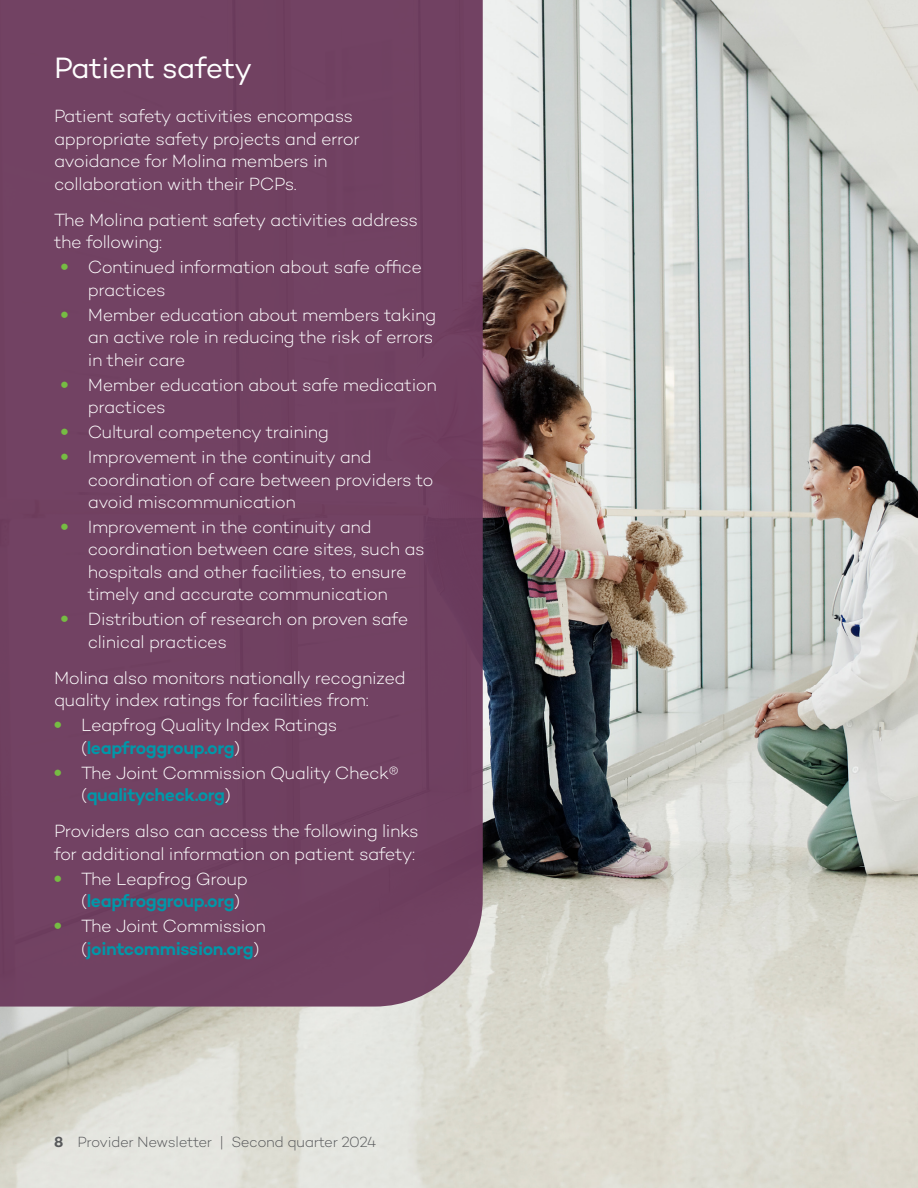
<style>
.page{position:relative;width:918px;height:1188px;background:#fff}
.page>*{position:absolute;margin:0;border:0;box-sizing:border-box;transform-origin:0 0}
.t1{font:30px "Campton";letter-spacing:-.03em;color:#fff}
.t2{font:300 18px/22.5px "Campton";letter-spacing:-.025em;color:#fff}
.t3{font:300 15px "Campton";letter-spacing:-.03em;color:#58595b}
.s1{font-weight:700;font-size:21px;color:#76bc43}
.s2{font-weight:600;color:#0098a9}
.s3{font-weight:600}
</style>
<div class="page">
<img style="left:0;top:0;width:918px;height:1188px">
<div style="left:0;top:0;width:483px;height:1007px;background:#724263"></div>
<h2 class="t1" style="left:54px;top:49px;width:200px">Patient safety</h2>
<p class="t2" style="left:54px;top:105px;width:307px">Patient safety activities encompass appropriate safety projects and error avoidance for Molina members in collaboration with their PCPs.</p>
<p class="t2" style="left:54px;top:208px;width:366px">The Molina patient safety activities address the following:</p>
<p class="t2" style="left:88px;top:256px;width:336px;text-indent:-27px"><span class="s1">•</span> Continued information about safe office practices</p>
<p class="t2" style="left:88px;top:303px;width:350px;text-indent:-27px"><span class="s1">•</span> Member education about members taking an active role in reducing the risk of errors in their care</p>
<p class="t2" style="left:88px;top:373px;width:351px;text-indent:-27px"><span class="s1">•</span> Member education about safe medication practices</p>
<p class="t2" style="left:61px;top:420px;width:270px"><span class="s1">•</span> Cultural competency training</p>
<p class="t2" style="left:88px;top:445px;width:347px;text-indent:-27px"><span class="s1">•</span> Improvement in the continuity and coordination of care between providers to avoid miscommunication</p>
<p class="t2" style="left:88px;top:515px;width:339px;text-indent:-27px"><span class="s1">•</span> Improvement in the continuity and coordination between care sites, such as hospitals and other facilities, to ensure timely and accurate communication</p>
<p class="t2" style="left:88px;top:608px;width:322px;text-indent:-27px"><span class="s1">•</span> Distribution of research on proven safe clinical practices</p>
<p class="t2" style="left:54px;top:666px;width:353px">Molina also monitors nationally recognized quality index ratings for facilities from:</p>
<p class="t2" style="left:81px;top:714px;width:258px;text-indent:-27px"><span class="s1">•</span> Leapfrog Quality Index Ratings (<span class="s2">leapfroggroup.org</span>)</p>
<p class="t2" style="left:81px;top:761px;width:319px;text-indent:-27px"><span class="s1">•</span> The Joint Commission Quality Check® (<span class="s2">qualitycheck.org</span>)</p>
<p class="t2" style="left:54px;top:820px;width:366px">Providers also can access the following links for additional information on patient safety:</p>
<p class="t2" style="left:81px;top:867px;width:169px;text-indent:-27px"><span class="s1">•</span> The Leapfrog Group (<span class="s2">leapfroggroup.org</span>)</p>
<p class="t2" style="left:81px;top:914px;width:186px;text-indent:-27px"><span class="s1">•</span> The Joint Commission (<span class="s2">jointcommission.org</span>)</p>
<p class="t3" style="left:54px;top:1132px;width:324px"><span class="s3">8</span> Provider Newsletter | Second quarter 2024</p>
</div>
